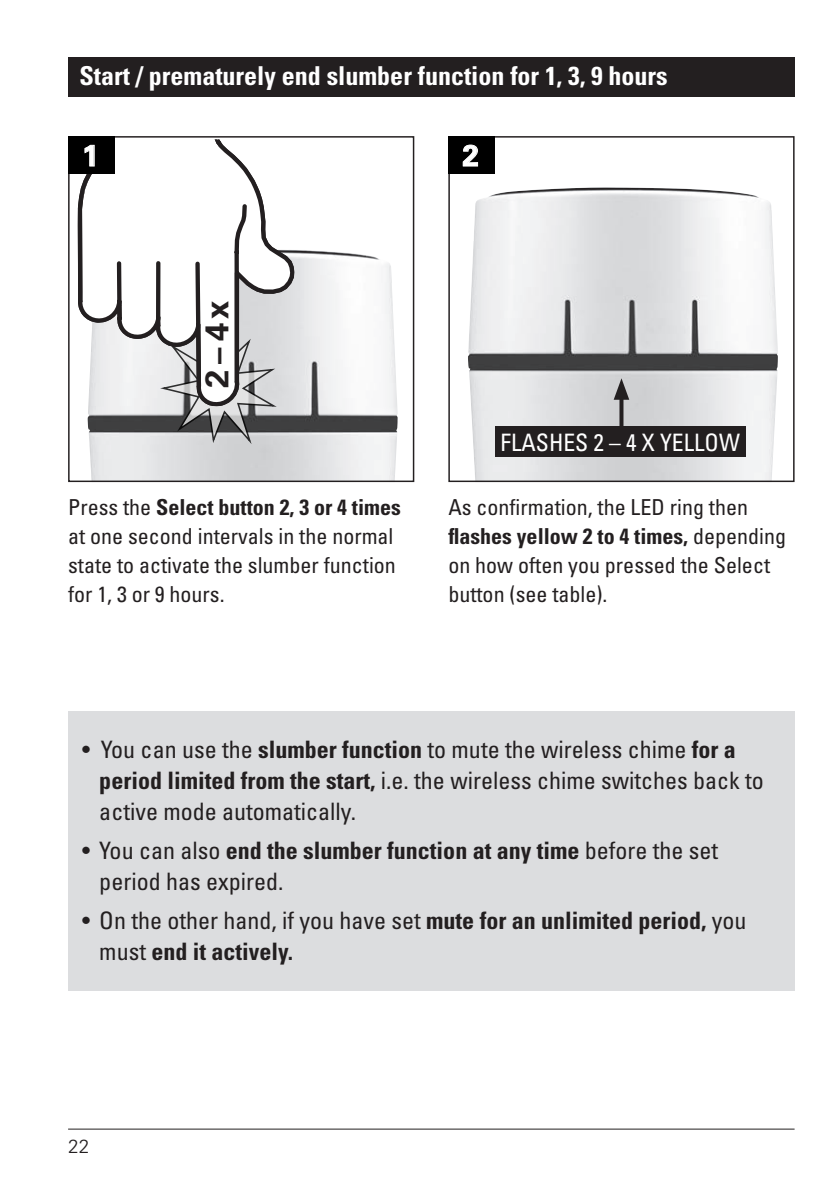
<style>
.page{position:relative;width:840px;height:1191px;background:#fff}
.page>*{position:absolute;margin:0;border:0;box-sizing:border-box;transform-origin:0 0}
.t1{font:700 32.8px "Univers LT Std";color:#231f20}
.t2{font:700 29.8px "Univers LT Std";color:#fff}
.t3{font:700 condensed 26px "Univers LT Std";color:#fff}
.t4{font:condensed 24px/31px "Univers LT Std";color:#231f20}
.t5{font:700 condensed 24px/31px "Univers LT Std";color:#231f20}
.t6{font:condensed 24px "Univers LT Std";color:#fff}
.t7{font:condensed 22px/29px "Univers LT Std";color:#231f20}
.t8{font:300 19px "Univers LT Std";color:#231f20}
.s1{font-weight:700}
.s2{font-weight:400}
</style>
<div class="page">
<hr style="left:68px;top:1128px;width:726px;height:1px;background:#231f20">
<div style="left:68px;top:711px;width:726px;height:279px;background:#dcdddf"></div>
<div style="left:68px;top:57px;width:726px;height:39px;background:#231f20"></div>
<img style="left:468px;top:187px;width:309px;height:293px">
<div style="left:448px;top:136px;width:346px;height:346px;border:1px solid #231f20"></div>
<div style="left:448px;top:136px;width:46px;height:38px;background:#000"></div>
<svg style="left:462px;top:144px;width:16px;height:23px"></svg>
<svg style="left:619px;top:400px;width:4px;height:27px"></svg>
<svg style="left:613px;top:378px;width:16px;height:22px"></svg>
<div style="left:494px;top:427px;width:251px;height:30px;background:#231f20"></div>
<img style="left:87px;top:250px;width:310px;height:230px">
<svg style="left:157px;top:409px;width:121px;height:38px;background:#939495"></svg>
<svg style="left:77px;top:139px;width:223px;height:270px"></svg>
<div style="left:68px;top:136px;width:46px;height:38px;background:#000"></div>
<svg style="left:84px;top:144px;width:11px;height:23px"></svg>
<p class="t3" style="left:79px;top:59px;width:589px">Start / prematurely end slumber function for 1, 3, 9 hours</p>
<h2 class="t2" style="left:82px;top:138px;width:18px">1</h2>
<h1 class="t1" style="left:197px;top:388px;width:89px;rotate:-90deg">2 – 4x</h1>
<h2 class="t2" style="left:462px;top:138px;width:18px">2</h2>
<p class="t6" style="left:500px;top:427px;width:14px">flashes</p>
<p class="t6" style="left:593px;top:427px;width:81px">2 – 4 x yellow</p>
<p class="t7" style="left:68px;top:492px;width:334px">Press the <span class="s1">Select button 2, 3 or 4 times </span>at one second intervals in the normal state to activate the slumber function for 1, 3 or 9 hours.</p>
<p class="t7" style="left:448px;top:492px;width:339px">As confirmation, the LED ring then <span class="s1">flashes yellow 2 to 4 times,</span> depending on how often you pressed the Select button (see table).</p>
<p class="t4" style="left:99px;top:734px;width:665px;text-indent:-17px">• You can use the <span class="s1">slumber function</span> to mute the wireless chime <span class="s1">for a period limited from the start,</span> i.e. the wireless chime switches back to active mode automatically.</p>
<p class="t4" style="left:99px;top:834px;width:620px;text-indent:-17px">• You can also <span class="s1">end the slumber function at any time</span> before the set period has expired.</p>
<p class="t5" style="left:99px;top:904px;width:648px;text-indent:-17px"><span class="s2">• On the other hand, if you have set</span> mute for an unlimited period, <span class="s2">you must</span> end it actively.</p>
<p class="t8" style="left:68px;top:1134px;width:23px">22</p>
</div>
